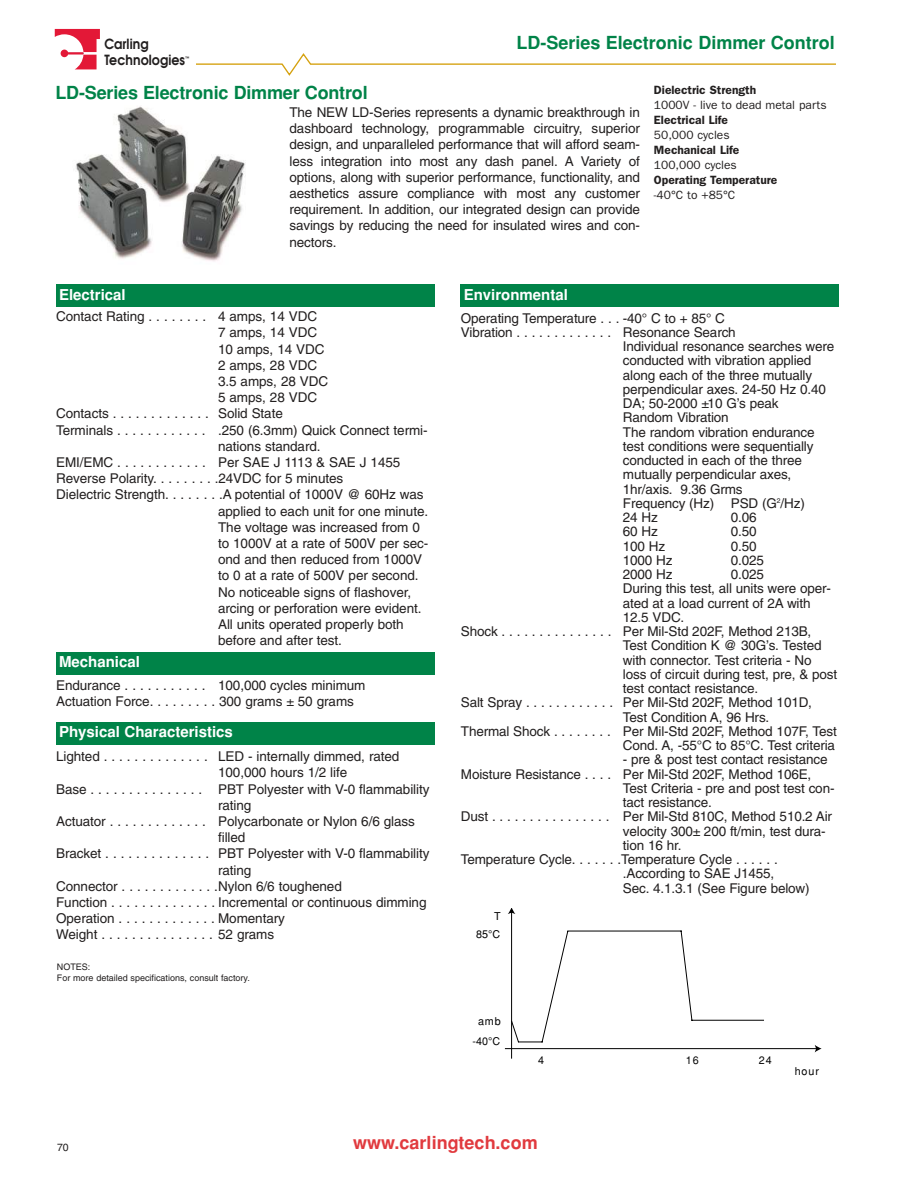
<style>
.page{position:relative;width:918px;height:1188px;background:#fff}
.page>*{position:absolute;margin:0;border:0;box-sizing:border-box;transform-origin:0 0}
.t1{font:700 18px "Helvetica";letter-spacing:-.005em;color:#008348}
.t2{font:700 18px "Helvetica";color:#e13a3e}
.t3{font:700 15px "Helvetica";color:#fff}
.t4{font:600 13.95px/15.3px "Avant Garde";letter-spacing:.005em;color:#221f1f;scale:.9 1}
.t5{font:13.5px/16.2px "Helvetica";letter-spacing:-.01em;color:#221f1f}
.t6{font:600 12px "Franklin Gothic";color:#221f1f}
.t7{font:12px "Franklin Gothic";color:#221f1f}
.t8{font:10.8px "Helvetica";letter-spacing:.08em;color:#000}
.t9{font:10.5px "Helvetica";color:#221f1f}
.t10{font:9px/10.8px "Helvetica";color:#221f1f}
.t11{font:600 4.65px "Avant Garde";color:#221f1f;scale:.9 1}
</style>
<div class="page">
<div style="left:56px;top:285px;width:378px;height:22px;background:#008348"></div>
<div style="left:56px;top:652px;width:378px;height:23px;background:#008348"></div>
<div style="left:56px;top:722px;width:378px;height:23px;background:#008348"></div>
<div style="left:461px;top:285px;width:378px;height:22px;background:#008348"></div>
<svg style="left:55px;top:29px;width:45px;height:40px"></svg>
<svg style="left:197px;top:53px;width:639px;height:23px"></svg>
<img style="left:76px;top:106px;width:169px;height:155px">
<hr style="left:511px;top:912px;width:1px;height:146px;background:#000">
<svg style="left:508px;top:909px;width:7px;height:5px"></svg>
<svg style="left:505px;top:930px;width:317px;height:122px"></svg>
<p class="t4" style="left:105px;top:38px;width:91px">Carling<br>Technologies</p>
<p class="t11" style="left:185px;top:57px;width:6px">™</p>
<h1 class="t1" style="left:516px;top:36px;width:320px">LD-Series Electronic Dimmer Control</h1>
<h1 class="t1" style="left:56px;top:85px;width:314px">LD-Series Electronic Dimmer Control</h1>
<p class="t5" style="left:290px;top:105px;width:352px;text-align:justify">The NEW LD-Series represents a dynamic breakthrough in dashboard technology, programmable circuitry, superior design, and unparalleled performance that will afford seam&shy;less integration into most any dash panel. A Variety of options, along with superior performance, functionality, and aesthetics assure compliance with most any customer requirement. In addition, our integrated design can provide savings by reducing the need for insulated wires and con&shy;nectors.</p>
<p class="t6" style="left:654px;top:85px;width:104px">Dielectric Strength</p>
<p class="t7" style="left:654px;top:100px;width:174px">1000V - live to dead metal parts</p>
<p class="t6" style="left:654px;top:115px;width:76px">Electrical Life</p>
<p class="t7" style="left:654px;top:130px;width:77px">50,000 cycles</p>
<p class="t6" style="left:654px;top:145px;width:87px">Mechanical Life</p>
<p class="t7" style="left:654px;top:160px;width:84px">100,000 cycles</p>
<p class="t6" style="left:654px;top:175px;width:125px">Operating Temperature</p>
<p class="t7" style="left:654px;top:190px;width:83px">-40°C to +85°C</p>
<p class="t3" style="left:59px;top:289px;width:68px">Electrical</p>
<p class="t3" style="left:464px;top:289px;width:106px">Environmental</p>
<p class="t5" style="left:56px;top:310px;width:263px">Contact Rating . . . . . . . . 4 amps, 14 VDC</p>
<p class="t5" style="left:218px;top:326px;width:101px">7 amps, 14 VDC</p>
<p class="t5" style="left:218px;top:342px;width:108px">10 amps, 14 VDC</p>
<p class="t5" style="left:218px;top:358px;width:101px">2 amps, 28 VDC</p>
<p class="t5" style="left:218px;top:374px;width:112px">3.5 amps, 28 VDC</p>
<p class="t5" style="left:218px;top:391px;width:101px">5 amps, 28 VDC</p>
<p class="t5" style="left:56px;top:407px;width:228px">Contacts . . . . . . . . . . . . . Solid State</p>
<p class="t5" style="left:56px;top:423px;width:373px">Terminals . . . . . . . . . . . . .250 (6.3mm) Quick Connect termi-</p>
<p class="t5" style="left:218px;top:439px;width:104px">nations standard.</p>
<p class="t5" style="left:56px;top:455px;width:346px">EMI/EMC . . . . . . . . . . . . Per SAE J 1113 &amp; SAE J 1455</p>
<p class="t5" style="left:56px;top:472px;width:289px">Reverse Polarity. . . . . . . . .24VDC for 5 minutes</p>
<p class="t5" style="left:56px;top:488px;width:369px">Dielectric Strength. . . . . . . .A potential of 1000V @ 60Hz was</p>
<p class="t5" style="left:218px;top:504px;width:212px">applied to each unit for one minute.</p>
<p class="t5" style="left:218px;top:520px;width:203px">The voltage was increased from 0</p>
<p class="t5" style="left:218px;top:536px;width:212px">to 1000V at a rate of 500V per sec-</p>
<p class="t5" style="left:218px;top:553px;width:206px">ond and then reduced from 1000V</p>
<p class="t5" style="left:218px;top:569px;width:202px">to 0 at a rate of 500V per second.</p>
<p class="t5" style="left:218px;top:585px;width:195px">No noticeable signs of flashover,</p>
<p class="t5" style="left:218px;top:601px;width:205px">arcing or perforation were evident.</p>
<p class="t5" style="left:218px;top:617px;width:187px">All units operated properly both</p>
<p class="t5" style="left:218px;top:634px;width:125px">before and after test.</p>
<p class="t3" style="left:59px;top:656px;width:82px">Mechanical</p>
<p class="t5" style="left:56px;top:678px;width:311px">Endurance . . . . . . . . . . . 100,000 cycles minimum<br>Actuation Force. . . . . . . . . 300 grams ± 50 grams</p>
<p class="t3" style="left:59px;top:726px;width:175px">Physical Characteristics</p>
<p class="t5" style="left:56px;top:750px;width:345px">Lighted . . . . . . . . . . . . . . LED - internally dimmed, rated</p>
<p class="t5" style="left:218px;top:766px;width:131px">100,000 hours 1/2 life</p>
<p class="t5" style="left:56px;top:782px;width:375px">Base . . . . . . . . . . . . . . . PBT Polyester with V-0 flammability</p>
<p class="t5" style="left:218px;top:798px;width:35px">rating</p>
<p class="t5" style="left:56px;top:815px;width:360px">Actuator . . . . . . . . . . . . . Polycarbonate or Nylon 6/6 glass</p>
<p class="t5" style="left:218px;top:831px;width:29px">filled</p>
<p class="t5" style="left:56px;top:847px;width:375px">Bracket . . . . . . . . . . . . . . PBT Polyester with V-0 flammability</p>
<p class="t5" style="left:218px;top:863px;width:35px">rating</p>
<p class="t5" style="left:56px;top:879px;width:287px">Connector . . . . . . . . . . . . .Nylon 6/6 toughened</p>
<p class="t5" style="left:56px;top:896px;width:372px">Function . . . . . . . . . . . . . . Incremental or continuous dimming</p>
<p class="t5" style="left:56px;top:912px;width:230px">Operation . . . . . . . . . . . . . Momentary</p>
<p class="t5" style="left:56px;top:928px;width:220px">Weight . . . . . . . . . . . . . . . 52 grams</p>
<p class="t10" style="left:57px;top:962px;width:195px">NOTES:<br>For more detailed specifications, consult factory.</p>
<p class="t5" style="left:461px;top:311px;width:266px">Operating Temperature . . . -40° C to + 85° C</p>
<p class="t5" style="left:461px;top:325px;width:276px">Vibration . . . . . . . . . . . . . Resonance Search</p>
<p class="t5" style="left:623px;top:340px;width:213px">Individual resonance searches were</p>
<p class="t5" style="left:623px;top:354px;width:190px">conducted with vibration applied</p>
<p class="t5" style="left:623px;top:368px;width:191px">along each of the three mutually</p>
<p class="t5" style="left:623px;top:382px;width:205px">perpendicular axes. 24-50 Hz 0.40</p>
<p class="t5" style="left:623px;top:397px;width:157px">DA; 50-2000 ±10 G’s peak</p>
<p class="t5" style="left:623px;top:411px;width:107px">Random Vibration</p>
<p class="t5" style="left:623px;top:425px;width:193px">The random vibration endurance</p>
<p class="t5" style="left:623px;top:439px;width:192px">test conditions were sequentially</p>
<p class="t5" style="left:623px;top:454px;width:181px">conducted in each of the three</p>
<p class="t5" style="left:623px;top:468px;width:170px">mutually perpendicular axes,</p>
<p class="t5" style="left:623px;top:482px;width:121px">1hr/axis. 9.36 Grms</p>
<p class="t5" style="left:623px;top:496px;width:183px">Frequency (Hz) PSD (G<sup>2</sup>/Hz)</p>
<p class="t5" style="left:623px;top:511px;width:37px">24 Hz</p>
<p class="t5" style="left:731px;top:511px;width:27px">0.06</p>
<p class="t5" style="left:623px;top:525px;width:37px">60 Hz</p>
<p class="t5" style="left:731px;top:525px;width:27px">0.50</p>
<p class="t5" style="left:623px;top:539px;width:44px">100 Hz</p>
<p class="t5" style="left:731px;top:539px;width:27px">0.50</p>
<p class="t5" style="left:623px;top:553px;width:51px">1000 Hz</p>
<p class="t5" style="left:731px;top:553px;width:35px">0.025</p>
<p class="t5" style="left:623px;top:568px;width:51px">2000 Hz</p>
<p class="t5" style="left:731px;top:568px;width:35px">0.025</p>
<p class="t5" style="left:623px;top:582px;width:210px">During this test, all units were oper-</p>
<p class="t5" style="left:623px;top:596px;width:189px">ated at a load current of 2A with</p>
<p class="t5" style="left:623px;top:610px;width:63px">12.5 VDC.</p>
<p class="t5" style="left:461px;top:625px;width:352px">Shock . . . . . . . . . . . . . . . Per Mil-Std 202F, Method 213B,</p>
<p class="t5" style="left:623px;top:639px;width:200px">Test Condition K @ 30G’s. Tested</p>
<p class="t5" style="left:623px;top:653px;width:190px">with connector. Test criteria - No</p>
<p class="t5" style="left:623px;top:667px;width:216px">loss of circuit during test, pre, &amp; post</p>
<p class="t5" style="left:623px;top:682px;width:137px">test contact resistance.</p>
<p class="t5" style="left:461px;top:696px;width:353px">Salt Spray . . . . . . . . . . . . Per Mil-Std 202F, Method 101D,</p>
<p class="t5" style="left:623px;top:710px;width:148px">Test Condition A, 96 Hrs.</p>
<p class="t5" style="left:461px;top:724px;width:378px">Thermal Shock . . . . . . . . Per Mil-Std 202F, Method 107F, Test</p>
<p class="t5" style="left:623px;top:739px;width:214px">Cond. A, -55°C to 85°C. Test criteria</p>
<p class="t5" style="left:623px;top:753px;width:206px">- pre &amp; post test contact resistance</p>
<p class="t5" style="left:461px;top:767px;width:352px">Moisture Resistance . . . . Per Mil-Std 202F, Method 106E,</p>
<p class="t5" style="left:623px;top:781px;width:213px">Test Criteria - pre and post test con-</p>
<p class="t5" style="left:623px;top:796px;width:90px">tact resistance.</p>
<p class="t5" style="left:461px;top:810px;width:373px">Dust . . . . . . . . . . . . . . . . Per Mil-Std 810C, Method 510.2 Air</p>
<p class="t5" style="left:623px;top:824px;width:204px">velocity 300± 200 ft/min, test dura-</p>
<p class="t5" style="left:623px;top:838px;width:60px">tion 16 hr.</p>
<p class="t5" style="left:461px;top:853px;width:318px">Temperature Cycle. . . . . . .Temperature Cycle . . . . . .</p>
<p class="t5" style="left:623px;top:867px;width:153px">.According to SAE J1455,</p>
<p class="t5" style="left:623px;top:881px;width:188px">Sec. 4.1.3.1 (See Figure below)</p>
<p class="t8" style="left:494px;top:912px;width:8px">T</p>
<p class="t8" style="left:476px;top:930px;width:26px">85 C</p>
<p class="t8" style="left:478px;top:1017px;width:24px">amb</p>
<p class="t8" style="left:472px;top:1037px;width:29px">-40 C</p>
<p class="t8" style="left:538px;top:1056px;width:8px">4</p>
<p class="t8" style="left:686px;top:1056px;width:14px">16</p>
<p class="t8" style="left:759px;top:1056px;width:14px">24</p>
<p class="t8" style="left:795px;top:1067px;width:26px">hour</p>
<p class="t9" style="left:57px;top:1143px;width:13px">70</p>
<h1 class="t2" style="left:353px;top:1135px;width:186px">www.carlingtech.com</h1>
</div>
